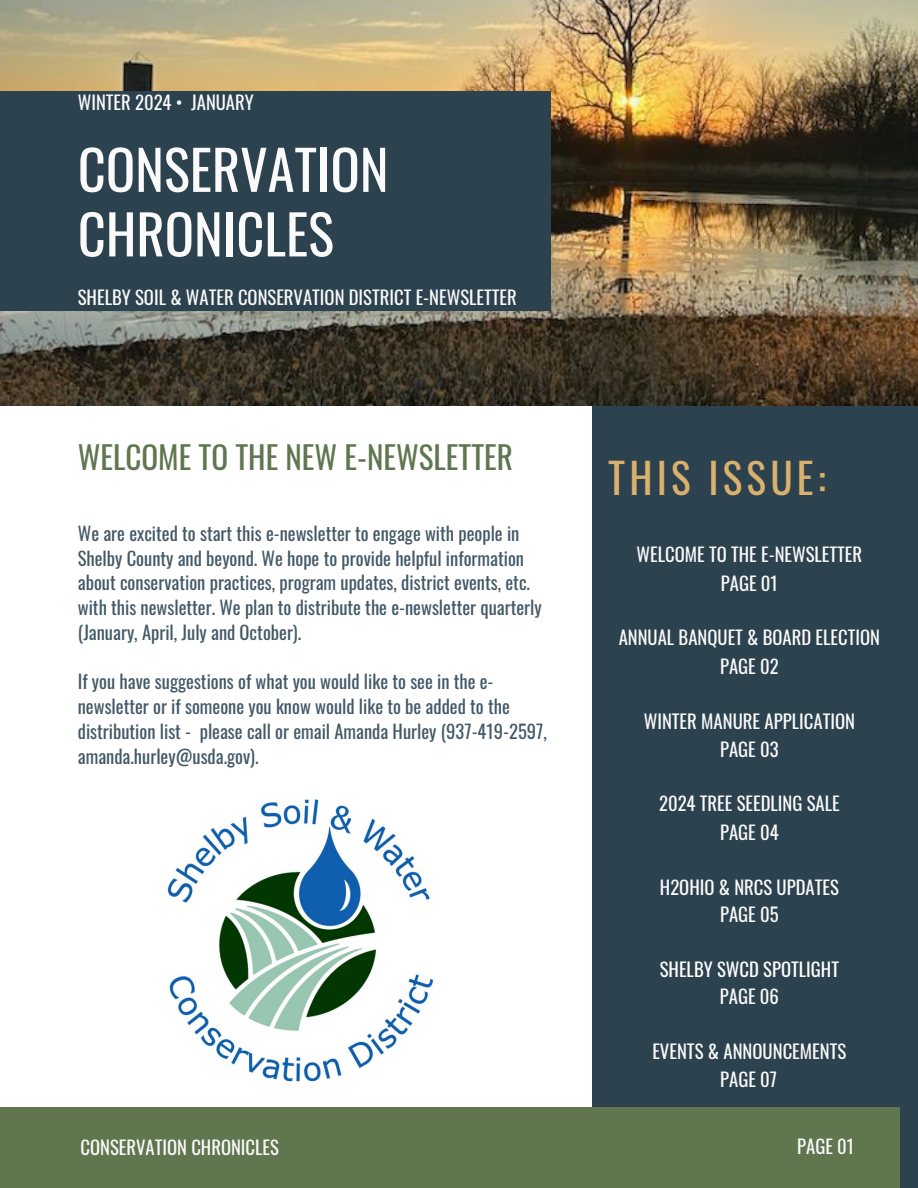
<style>
.page{position:relative;width:918px;height:1188px;background:#fff}
.page>*{position:absolute;margin:0;border:0;box-sizing:border-box;transform-origin:0 0}
.t1{font:54.45px/64.5px "Oswald";color:#fafafa}
.t2{font:41.4px "Oswald";letter-spacing:.1em;color:#dab06d}
.t3{font:31.2px "Oswald";color:#5f764f}
.t4{font:18.75px "Oswald";color:#fafafa}
.t5{font:18.75px "Oswald";color:#fff}
.t6{font:18.6px/24.8px "Oswald";color:#435967}
.t7{font:18.6px "Oswald";color:#fafafa}
</style>
<div class="page">
<div style="left:593px;top:342px;width:325px;height:846px;background:#2c424f"></div>
<img style="left:0;top:0;width:918px;height:405px">
<div style="left:0;top:92px;width:550px;height:219px;background:#2c424f"></div>
<div style="left:0;top:1107px;width:900px;height:81px;background:#5f764f"></div>
<img style="left:167px;top:799px;width:267px;height:283px">
<p class="t7" style="left:78px;top:88px;width:178px">WINTER 2024 • JANUARY</p>
<p class="t1" style="left:78px;top:135px;width:312px">CONSERVATION<br>CHRONICLES</p>
<p class="t4" style="left:78px;top:283px;width:441px">SHELBY SOIL &amp; WATER CONSERVATION DISTRICT E-NEWSLETTER</p>
<p class="t3" style="left:78px;top:433px;width:437px">WELCOME TO THE NEW E-NEWSLETTER</p>
<p class="t6" style="left:78px;top:520px;width:465px">We are excited to start this e-newsletter to engage with people in Shelby County and beyond. We hope to provide helpful information about conservation practices, program updates, district events, etc. with this newsletter. We plan to distribute the e-newsletter quarterly (January, April, July and October).</p>
<p class="t6" style="left:78px;top:669px;width:471px">If you have suggestions of what you would like to see in the e&shy;newsletter or if someone you know would like to be added to the distribution list - please call or email Amanda Hurley (937-419-2597, amanda.hurley@usda.gov).</p>
<p class="t2" style="left:608px;top:445px;width:219px">THIS ISSUE:</p>
<p class="t7" style="left:637px;top:540px;width:227px">WELCOME TO THE E-NEWSLETTER</p>
<p class="t7" style="left:721px;top:569px;width:59px">PAGE 01</p>
<p class="t7" style="left:619px;top:622px;width:263px">ANNUAL BANQUET &amp; BOARD ELECTION</p>
<p class="t7" style="left:720px;top:652px;width:60px">PAGE 02</p>
<p class="t4" style="left:644px;top:706px;width:213px">WINTER MANURE APPLICATION</p>
<p class="t7" style="left:720px;top:735px;width:60px">PAGE 03</p>
<p class="t7" style="left:659px;top:789px;width:182px">2024 TREE SEEDLING SALE</p>
<p class="t7" style="left:720px;top:818px;width:60px">PAGE 04</p>
<p class="t4" style="left:660px;top:872px;width:181px">H2OHIO &amp; NRCS UPDATES</p>
<p class="t7" style="left:720px;top:900px;width:60px">PAGE 05</p>
<p class="t5" style="left:660px;top:954px;width:181px">SHELBY SWCD SPOTLIGHT</p>
<p class="t7" style="left:720px;top:982px;width:61px">PAGE 06</p>
<p class="t4" style="left:652px;top:1036px;width:196px">EVENTS &amp; ANNOUNCEMENTS</p>
<p class="t7" style="left:720px;top:1065px;width:58px">PAGE 07</p>
<p class="t7" style="left:81px;top:1133px;width:200px">CONSERVATION CHRONICLES</p>
<p class="t7" style="left:797px;top:1132px;width:59px">PAGE 01</p>
</div>
